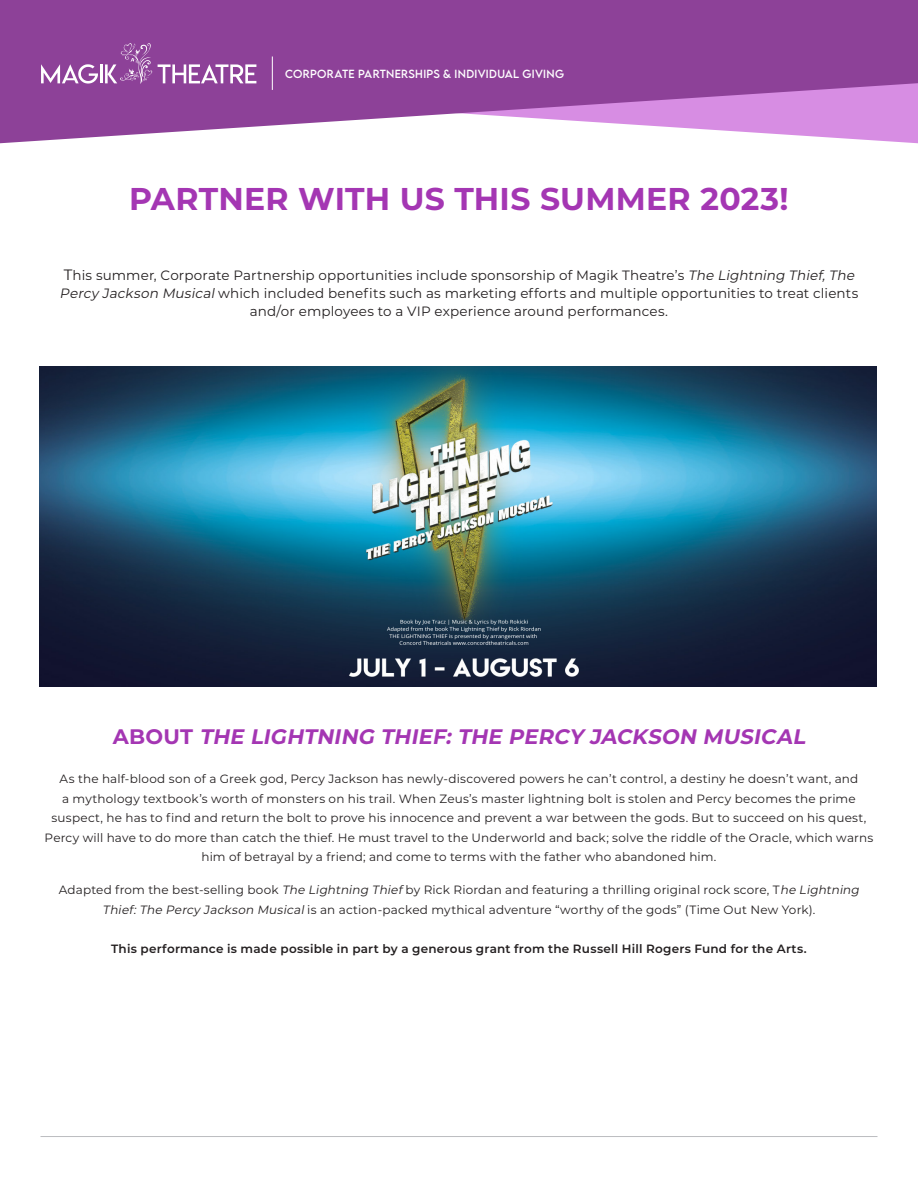
<style>
.page{position:relative;width:918px;height:1188px;background:#fff}
.page>*{position:absolute;margin:0;border:0;box-sizing:border-box;transform-origin:0 0}
.Body{font:700 31.5px "Montserrat";letter-spacing:.01em;color:#a436b3}
.Body-2{font:italic 700 21px "Montserrat";color:#a436b3}
.Body-3{font:13.5px/18px "Montserrat";letter-spacing:.01em;color:#231f20;text-align:center}
.Body-4{font:12px/19.5px "Montserrat";letter-spacing:.015em;color:#231f20;text-align:center}
.Body-5{font:600 12px "Montserrat";letter-spacing:.02em;color:#231f20}
.Body-6{font:10.5px "LEMONMILK";letter-spacing:.035em;color:#fff}
.s1{font-size:15px}
.s2{font-style:italic}
.s3{font-style:normal}
</style>
<div class="page">
<hr style="left:40px;top:1136px;width:838px;height:1px;background:#bcbdc0">
<svg style="left:0;top:0;width:918px;height:143px;background:#a15eab"></svg>
<svg style="left:41px;top:43px;width:111px;height:41px;background:#a060a9"></svg>
<svg style="left:158px;top:64px;width:98px;height:19px"></svg>
<hr style="left:272px;top:56px;width:1px;height:34px;background:#fff">
<img style="left:40px;top:367px;width:837px;height:319px">
<p class="Body-6" style="left:285px;top:67px;width:10px">COR</p>
<p class="Body-6" style="left:310px;top:67px;width:16px">PORATE</p>
<p class="Body-6" style="left:358px;top:67px;width:15px">PARTNERSH</p>
<p class="Body-6" style="left:423px;top:67px;width:75px">IPS &amp; INDIVIDUAL</p>
<p class="Body-6" style="left:523px;top:67px;width:34px">GIVING</p>
<p class="Body" style="left:129px;top:176px;width:661px">PARTNER WITH US THIS SUMMER 2023!</p>
<p class="Body-3" style="left:60px;top:266px;width:800px"><span class="s1">T</span>his summer, Corporate Partnership opportunities include sponsorship of Magik Theatre’s <span class="s2">The Lightning Thief,The<br>Percy Jackson Musical</span>which included benefits such as marketing efforts and multiple opportunities to treat clients and/or employees to a VIP experience around performances.</p>
<p class="Body-2" style="left:113px;top:722px;width:699px"><span class="s3">A B O U T</span> THE LIGHTNING THIEF: THE PERCY JACKSON MUSICAL</p>
<p class="Body-4" style="left:45px;top:769px;width:830px">As the half-blood son of a Greek god, Percy Jackson has newly-discovered powers he can’t control, a destiny he doesn’t want, and<br>a mythology textbook’s worth of monsters on his trail. When Zeus’s master lightning bolt is stolen and Percy becomes the prime suspect, he has to find and return the bolt to prove his innocence and prevent a war between the gods. But to succeed on his quest, Percy will have to do more than catch the thief. He must travel to the Underworld and back; solve the riddle of the Oracle, which warns him of betrayal by a friend; and come to terms with the father who abandoned him.</p>
<p class="Body-4" style="left:59px;top:880px;width:805px">Adapted from the best-selling book <span class="s2">The Lightning Thief</span>by Rick Riordan and featuring a thrilling original rock score, T<span class="s2">he Lightning<br>Thief:The Percy Jackson Musical</span>is an action-packed mythical adventure “worthy of the gods” (Time Out New York).</p>
<p class="Body-5" style="left:111px;top:940px;width:697px">This performance is made possible in part by a generous grant from the Russell Hill Rogers Fund for the Arts.</p>
</div>
